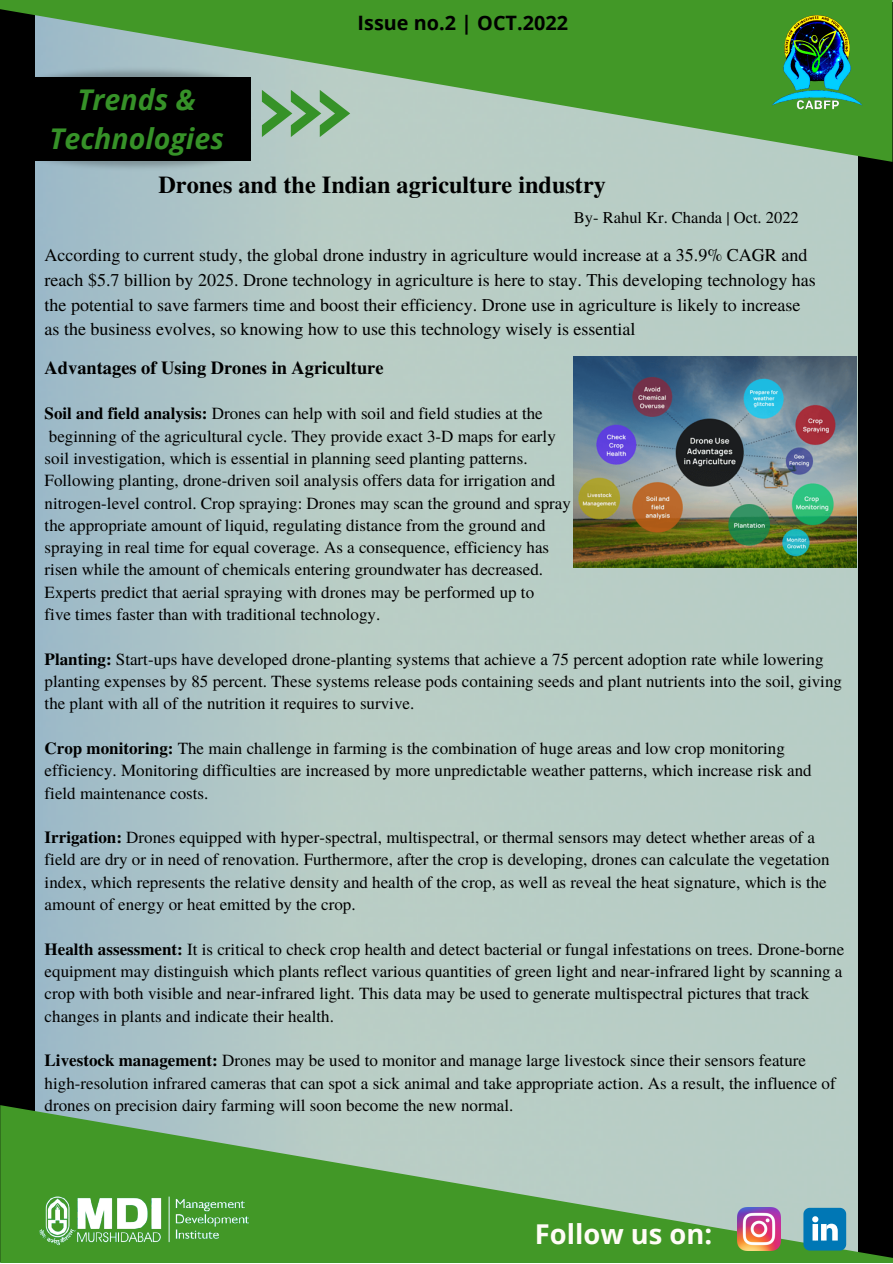
<style>
.page{position:relative;width:893px;height:1264px;background:#fff}
.page>*{position:absolute;margin:0;border:0;box-sizing:border-box;transform-origin:0 0}
.t1{font:italic 700 28.5px/39.3px "Open Sans";color:#369228;text-align:center}
.t2{font:700 27.3px "Open Sans";color:#fffcf6}
.t3{font:700 24.15px "Te X Gyre Termes";color:#000}
.t4{font:700 19.8px "Open Sans";color:#000}
.t5{font:700 18.45px "Te X Gyre Termes";color:#000}
.t6{font:18px/24.8px "Te X Gyre Termes";color:#000}
.t7{font:16.95px/22.4px "Te X Gyre Termes";color:#000}
.t8{font:16.5px "Te X Gyre Termes";color:#000}
.s1{font-weight:700}
</style>
<div class="page">
<img style="left:35px;top:162px;width:822px;height:943px">
<div style="left:0;top:5px;width:35px;height:1256px;background:#000"></div>
<div style="left:857px;top:2px;width:35px;height:1260px;background:#000"></div>
<svg style="left:0;top:0;width:892px;height:162px;background:#68a45d"></svg>
<svg style="left:0;top:1105px;width:892px;height:157px;background:#78aa72"></svg>
<img style="left:17px;top:139px;width:239px;height:43px">
<img style="left:17px;top:55px;width:239px;height:44px">
<div style="left:22px;top:77px;width:229px;height:83px;background:#000"></div>
<svg style="left:262px;top:90px;width:88px;height:47px;background:#84b487"></svg>
<img style="left:737px;top:1207px;width:43px;height:43px">
<svg style="left:803px;top:1207px;width:43px;height:43px;background:#3392c1"></svg>
<img style="left:750px;top:0;width:130px;height:118px">
<img style="left:32px;top:1187px;width:219px;height:59px">
<img style="left:574px;top:356px;width:282px;height:211px">
<h1 class="t1" style="left:49px;top:79px;width:176px">Trends &amp;<br>Technologies</h1>
<p class="t4" style="left:357px;top:9px;width:212px">Issue no.2 | OCT.2022</p>
<h3 class="t3" style="left:158px;top:166px;width:449px">Drones and the Indian agriculture industry</h3>
<p class="t8" style="left:574px;top:205px;width:226px">By- Rahul Kr. Chanda | Oct. 2022</p>
<p class="t6" style="left:45px;top:242px;width:772px">According to current study, the global drone industry in agriculture would increase at a 35.9% CAGR and reach $5.7 billion by 2025. Drone technology in agriculture is here to stay. This developing technology has the potential to save farmers time and boost their efficiency. Drone use in agriculture is likely to increase as the business evolves, so knowing how to use this technology wisely is essential</p>
<p class="t5" style="left:45px;top:353px;width:340px">Advantages of Using Drones in Agriculture</p>
<p class="t7" style="left:45px;top:401px;width:528px"><span class="s1">Soil and field analysis:</span> Drones can help with soil and field studies at the beginning of the agricultural cycle. They provide exact 3-D maps for early soil investigation, which is essential in planning seed planting patterns.<br>Following planting, drone-driven soil analysis offers data for irrigation and nitrogen-level control. Crop spraying: Drones may scan the ground and spray the appropriate amount of liquid, regulating distance from the ground and spraying in real time for equal coverage. As a consequence, efficiency has risen while the amount of chemicals entering groundwater has decreased.<br>Experts predict that aerial spraying with drones may be performed up to<br>five times faster than with traditional technology.</p>
<p class="t7" style="left:45px;top:647px;width:798px"><span class="s1">Planting:</span> Start-ups have developed drone-planting systems that achieve a 75 percent adoption rate while lowering planting expenses by 85 percent. These systems release pods containing seeds and plant nutrients into the soil, giving the plant with all of the nutrition it requires to survive.</p>
<p class="t7" style="left:45px;top:736px;width:768px"><span class="s1">Crop monitoring:</span> The main challenge in farming is the combination of huge areas and low crop monitoring efficiency. Monitoring difficulties are increased by more unpredictable weather patterns, which increase risk and field maintenance costs.</p>
<p class="t7" style="left:45px;top:825px;width:786px"><span class="s1">Irrigation:</span> Drones equipped with hyper-spectral, multispectral, or thermal sensors may detect whether areas of a field are dry or in need of renovation. Furthermore, after the crop is developing, drones can calculate the vegetation index, which represents the relative density and health of the crop, as well as reveal the heat signature, which is the amount of energy or heat emitted by the crop.</p>
<p class="t7" style="left:45px;top:937px;width:801px"><span class="s1">Health assessment:</span> It is critical to check crop health and detect bacterial or fungal infestations on trees. Drone-borne equipment may distinguish which plants reflect various quantities of green light and near-infrared light by scanning a crop with both visible and near-infrared light. This data may be used to generate multispectral pictures that track changes in plants and indicate their health.</p>
<p class="t7" style="left:45px;top:1048px;width:792px"><span class="s1">Livestock management:</span> Drones may be used to monitor and manage large livestock since their sensors feature high-resolution infrared cameras that can spot a sick animal and take appropriate action. As a result, the influence of drones on precision dairy farming will soon become the new normal.</p>
<h2 class="t2" style="left:535px;top:1214px;width:179px">Follow us on:</h2>
</div>
